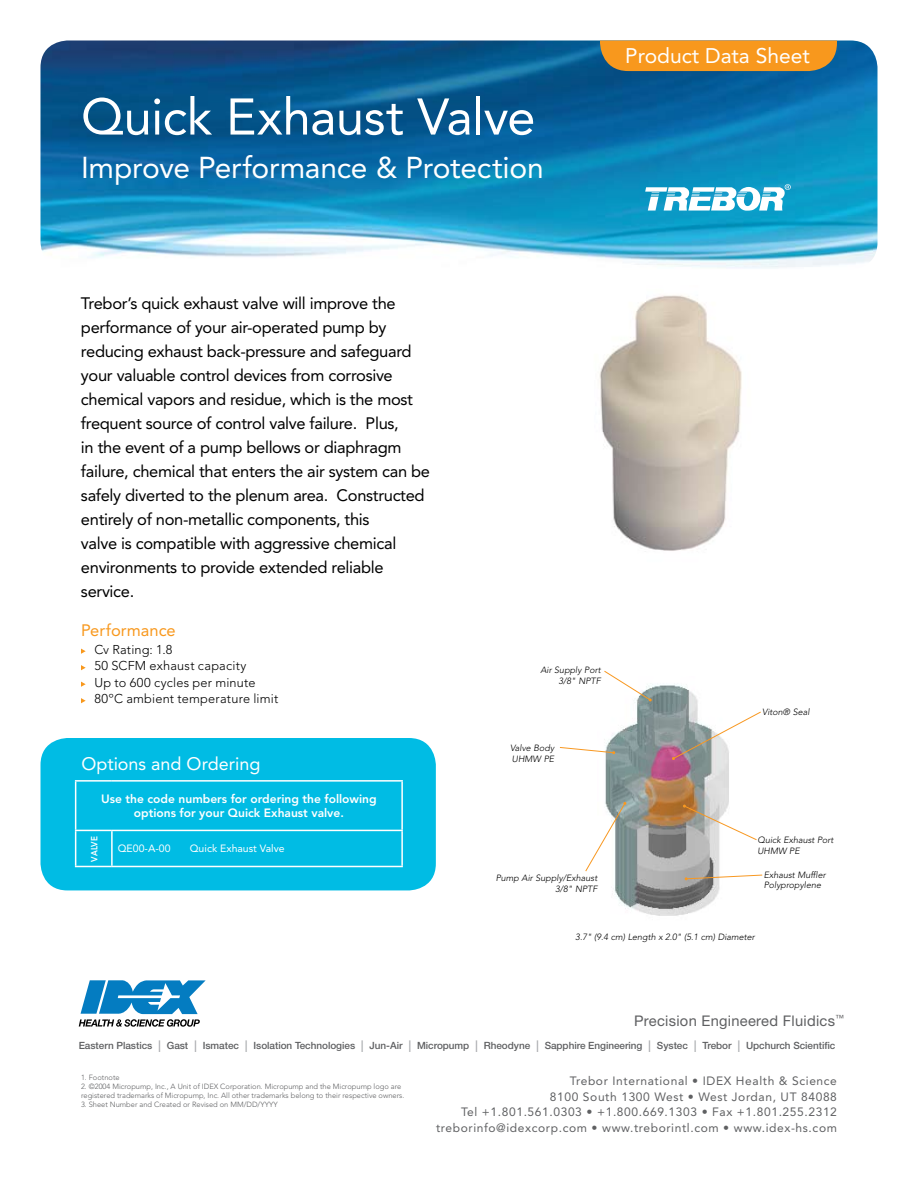
<style>
.page{position:relative;width:918px;height:1188px;background:#fff}
.page>*{position:absolute;margin:0;border:0;box-sizing:border-box;transform-origin:0 0}
.t1{font:51px "Avenir LT Std";letter-spacing:-.01em;color:#fff}
.t2{font:30px "Avenir LT Std";letter-spacing:-.01em;color:#fff}
.t3{font:21px "Avenir LT Std";color:#fff}
.t4{font:18px "Avenir LT Std";color:#fff}
.t5{font:16.5px/24px "Avenir LT Std";letter-spacing:-.02em;color:#000}
.t6{font:16.5px "Avenir LT Std";color:#f8981d}
.t7{font:14.7px "Helvetica Neue LT Pro";letter-spacing:.02em;color:#5f6062}
.t8{font:300 12.75px/16.5px "Avenir LT Std";letter-spacing:.015em;color:#000}
.t9{font:12px/15.8px "Avenir LT Std";letter-spacing:.05em;color:#5f6062;text-align:right}
.t10{font:800 12px/13.5px "Avenir LT Std";color:#fff;text-align:center}
.t11{font:10.5px "Avenir LT Std";color:#fff}
.t12{font:500 9.9px "Helvetica Neue LT Pro";letter-spacing:-.005em;color:#5f6062}
.t13{font:italic 300 9px/10.8px "Avenir LT Std";color:#000}
.t14{font:800 9px "Avenir LT Std";letter-spacing:-.005em;color:#fff;scale:.9 1}
.t15{font:300 7.5px/9px "Avenir LT Std";color:#5f6062}
.s1{font-weight:300;font-size:16.2px;color:#aaacaf}
</style>
<div class="page">
<svg style="left:40px;top:40px;width:838px;height:228px;background:#2882b2"></svg>
<svg style="left:600px;top:40px;width:237px;height:31px;background:#eb9524"></svg>
<svg style="left:81px;top:649px;width:5px;height:5px"></svg>
<svg style="left:81px;top:665px;width:5px;height:5px"></svg>
<svg style="left:81px;top:682px;width:5px;height:5px"></svg>
<svg style="left:81px;top:698px;width:5px;height:5px"></svg>
<img style="left:599px;top:295px;width:143px;height:256px">
<img style="left:605px;top:684px;width:124px;height:232px">
<svg style="left:672px;top:711px;width:89px;height:49px"></svg>
<svg style="left:559px;top:747px;width:56px;height:7px"></svg>
<svg style="left:585px;top:802px;width:41px;height:70px"></svg>
<svg style="left:604px;top:670px;width:48px;height:31px"></svg>
<svg style="left:683px;top:805px;width:74px;height:36px"></svg>
<svg style="left:685px;top:874px;width:78px;height:6px"></svg>
<div style="left:40px;top:738px;width:396px;height:152px;background:#00bce4;border-radius:27px"></div>
<hr style="left:75px;top:780px;width:37px;height:2px;background:#fff">
<hr style="left:75px;top:782px;width:1px;height:48px;background:#fff">
<hr style="left:112px;top:780px;width:291px;height:2px;background:#fff">
<hr style="left:401px;top:782px;width:2px;height:48px;background:#fff">
<hr style="left:75px;top:830px;width:37px;height:1px;background:#fff">
<hr style="left:75px;top:831px;width:1px;height:35px;background:#fff">
<hr style="left:112px;top:830px;width:291px;height:1px;background:#fff">
<hr style="left:111px;top:831px;width:2px;height:35px;background:#fff">
<hr style="left:401px;top:831px;width:2px;height:35px;background:#fff">
<hr style="left:75px;top:866px;width:37px;height:1px;background:#fff">
<hr style="left:112px;top:866px;width:291px;height:1px;background:#fff">
<svg style="left:645px;top:184px;width:146px;height:27px"></svg>
<svg style="left:79px;top:980px;width:127px;height:47px"></svg>
<h1 class="t1" style="left:81px;top:87px;width:456px">Quick Exhaust Valve</h1>
<h2 class="t2" style="left:81px;top:150px;width:464px">Improve Performance &amp; Protection</h2>
<p class="t3" style="left:625px;top:43px;width:186px">Product Data Sheet</p>
<p class="t5" style="left:81px;top:292px;width:351px">Trebor’s quick exhaust valve will improve the performance of your air-operated pump by reducing exhaust back-pressure and safeguard your valuable control devices from corrosive chemical vapors and residue, which is the most frequent source of control valve failure. Plus,<br>in the event of a pump bellows or diaphragm failure, chemical that enters the air system can be safely diverted to the plenum area. Constructed entirely of non-metallic components, this<br>valve is compatible with aggressive chemical environments to provide extended reliable service.</p>
<p class="t6" style="left:81px;top:621px;width:96px">Performance</p>
<p class="t8" style="left:94px;top:641px;width:185px">Cv Rating: 1.8<br>50 SCFM exhaust capacity<br>Up to 600 cycles per minute<br>80ºC ambient temperature limit</p>
<p class="t4" style="left:81px;top:753px;width:181px">Options and Ordering</p>
<p class="t10" style="left:101px;top:793px;width:277px">Use the code numbers for ordering the following options for your Quick Exhaust valve.</p>
<p class="t11" style="left:118px;top:842px;width:54px">QE00-A-00</p>
<p class="t11" style="left:190px;top:842px;width:96px">Quick Exhaust Valve</p>
<p class="t14" style="left:89px;top:862px;width:30px;rotate:-90deg">VALVE</p>
<p class="t13" style="left:540px;top:664px;width:62px;text-align:right">Air Supply Port<br>3/8" NPTF</p>
<p class="t13" style="left:510px;top:742px;width:46px">Valve Body<br>UHMW PE</p>
<p class="t13" style="left:496px;top:873px;width:103px;text-align:right">Pump Air Supply/Exhaust<br>3/8" NPTF</p>
<p class="t13" style="left:762px;top:707px;width:49px">Viton® Seal</p>
<p class="t13" style="left:758px;top:835px;width:78px">Quick Exhaust Port<br>UHMW PE</p>
<p class="t13" style="left:764px;top:869px;width:64px">Exhaust Muffler<br>Polypropylene</p>
<p class="t13" style="left:575px;top:931px;width:181px">3.7" (9.4 cm) Length x 2.0" (5.1 cm) Diameter</p>
<p class="t7" style="left:634px;top:1011px;width:211px">Precision Engineered Fluidics<sup>™</sup></p>
<p class="t12" style="left:79px;top:1040px;width:758px">Eastern Plastics <span class="s1">I</span> Gast <span class="s1">I</span> Ismatec <span class="s1">I</span> Isolation Technologies <span class="s1">I</span> Jun-Air <span class="s1">I</span> Micropump <span class="s1">I</span> Rheodyne <span class="s1">I</span> Sapphire Engineering <span class="s1">I</span> Systec <span class="s1">I</span> Trebor <span class="s1">I</span> Upchurch Scientific</p>
<p class="t15" style="left:81px;top:1073px;width:40px">1. Footnote</p>
<p class="t15" style="left:81px;top:1082px;width:325px">2. ©2004 Micropump, Inc., A Unit of IDEX Corporation. Micropump and the Micropump logo are registered trademarks of Micropump, Inc. All other trademarks belong to their respective owners.</p>
<p class="t15" style="left:81px;top:1100px;width:198px">3. Sheet Number and Created or Revised on MM/DD/YYYY</p>
<p class="t9" style="left:436px;top:1073px;width:402px">Trebor International • IDEX Health &amp; Science<br>8100 South 1300 West • West Jordan, UT 84088<br>Tel +1.801.561.0303 • +1.800.669.1303 • Fax +1.801.255.2312 treborinfo@idexcorp.com • www.treborintl.com • www.idex-hs.com</p>
</div>
